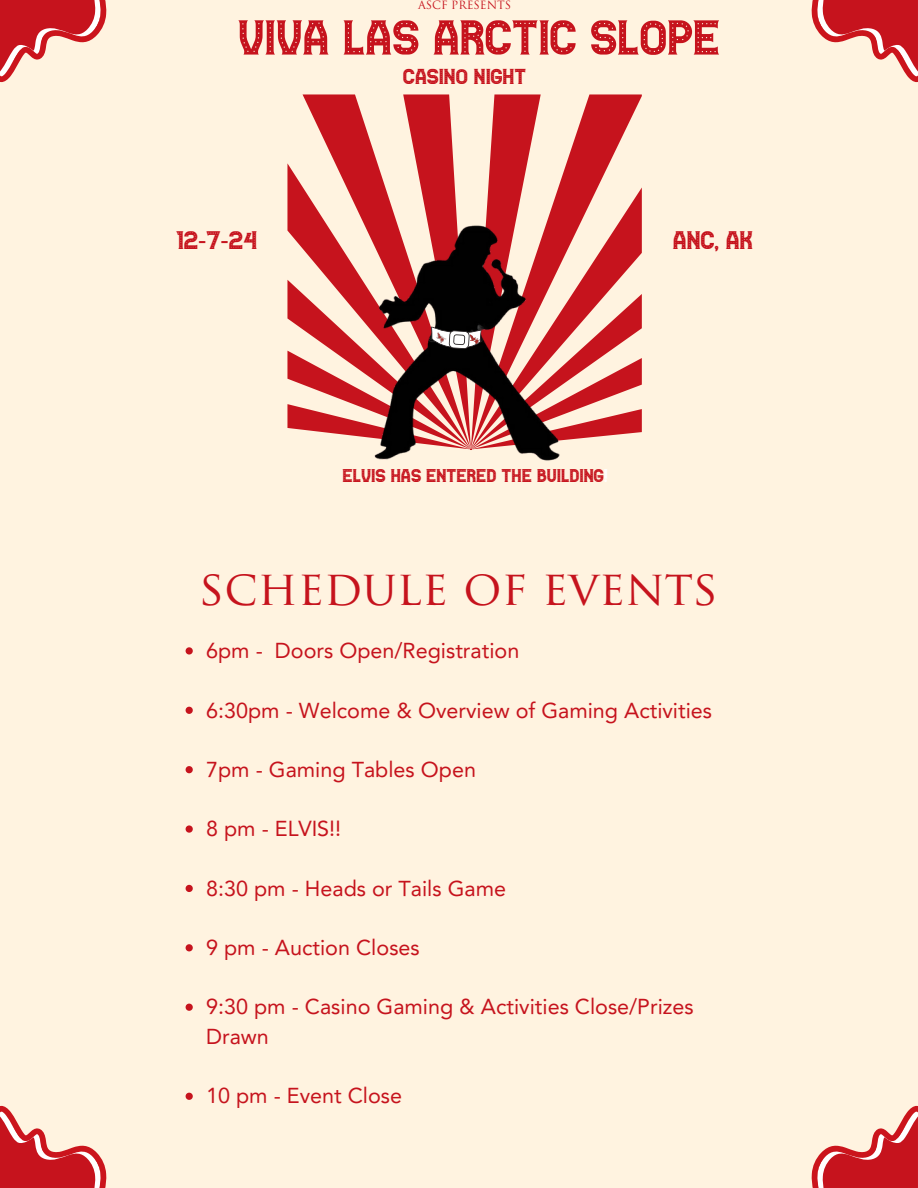
<style>
.page{position:relative;width:918px;height:1188px;background:#fff3e0}
.page>*{position:absolute;margin:0;border:0;box-sizing:border-box;transform-origin:0 0}
.t1{font:50.1px "Casino";color:#c6131d}
.t2{font:47.25px "Trajan Pro";color:#c6131d}
.t3{font:25.95px "Casino";color:#c6131d}
.t4{font:25.8px "Casino";color:#c6131d}
.t5{font:22.05px "Casino";color:#c6131d}
.t6{font:21.6px/29.7px "Avenir";color:#c6131d}
.t7{font:18.75px "Casino";color:#c6131d}
.t8{font:11.1px "Trajan Pro";color:#c6131d}
.s1{font-family:"Noto Sans"}
.s2{color:#fff}
</style>
<div class="page">
<svg style="left:287px;top:94px;width:355px;height:343px"></svg>
<img style="left:329px;top:175px;width:264px;height:286px">
<svg style="left:430px;top:326px;width:52px;height:26px"></svg>
<svg style="left:0;top:0;width:107px;height:82px"></svg>
<svg style="left:811px;top:0;width:107px;height:82px"></svg>
<svg style="left:811px;top:1106px;width:107px;height:82px"></svg>
<svg style="left:0;top:1106px;width:107px;height:82px"></svg>
<svg style="left:186px;top:647px;width:7px;height:8px"></svg>
<svg style="left:186px;top:707px;width:7px;height:7px"></svg>
<svg style="left:186px;top:766px;width:7px;height:7px"></svg>
<svg style="left:186px;top:825px;width:7px;height:8px"></svg>
<svg style="left:186px;top:885px;width:7px;height:7px"></svg>
<svg style="left:186px;top:944px;width:7px;height:7px"></svg>
<svg style="left:186px;top:1004px;width:7px;height:7px"></svg>
<svg style="left:186px;top:1093px;width:7px;height:7px"></svg>
<p class="t8" style="left:418px;top:1px;width:95px">ASCF PRESENTS</p>
<p class="t1" style="left:238px;top:17px;width:484px">VIVA LAS ARCTIC SLOPE</p>
<h4 class="t5" style="left:403px;top:67px;width:124px">CASINO NIGHT</h4>
<p class="t4" style="left:176px;top:230px;width:82px">12<span class="s1">-</span>7<span class="s1">-</span>25</p>
<p class="t3" style="left:673px;top:230px;width:81px">ANC, AK</p>
<h1 class="t7" style="left:343px;top:468px;width:267px">ELVIS HAS ENTERED THE BUILDING<span class="s2">!</span></h1>
<p class="t2" style="left:200px;top:570px;width:520px">schedule of events</p>
<p class="t6" style="left:206px;top:637px;width:315px">6pm - Doors Open/Registration</p>
<p class="t6" style="left:206px;top:696px;width:508px">6:30pm - Welcome &amp; Overview of Gaming Activities</p>
<h3 class="t6" style="left:206px;top:755px;width:271px">7pm - Gaming Tables Open</h3>
<h6 class="t6" style="left:206px;top:815px;width:137px">8 pm - ELVIS!!</h6>
<h3 class="t6" style="left:206px;top:874px;width:302px">8:30 pm - Heads or Tails Game</h3>
<p class="t6" style="left:206px;top:933px;width:215px">9 pm - Auction Closes</p>
<p class="t6" style="left:206px;top:993px;width:489px">9:30 pm - Casino Gaming &amp; Activities Close/Prizes<br>Drawn</p>
<h2 class="t6" style="left:206px;top:1082px;width:198px">10 pm - Event Close</h2>
</div>
